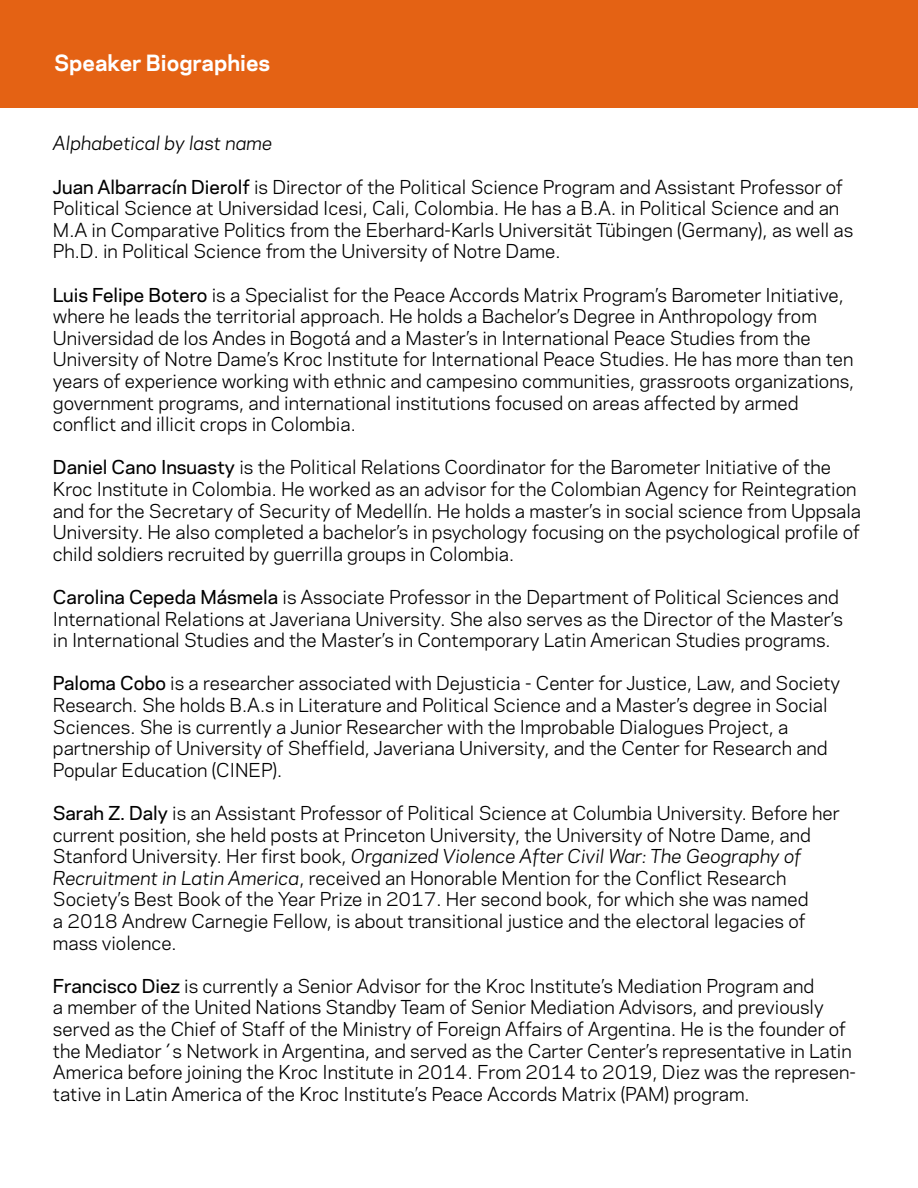
<style>
.page{position:relative;width:918px;height:1188px;background:#fff}
.page>*{position:absolute;margin:0;border:0;box-sizing:border-box;transform-origin:0 0}
.t1{font:700 21px "Galaxie Polaris";color:#fff}
.t2{font:18px/21.6px "Galaxie Polaris";color:#000}
.t3{font:italic 18px "Galaxie Polaris";color:#000}
.s1{font-weight:500}
.s2{font-style:italic}
</style>
<div class="page">
<div style="left:0;top:0;width:918px;height:108px;background:#e46214"></div>
<p class="t1" style="left:54px;top:47px;width:218px">Speaker Biographies</p>
<p class="t3" style="left:53px;top:130px;width:221px">Alphabetical by last name</p>
<p class="t2" style="left:53px;top:175px;width:802px"><span class="s1">Juan Albarracín Dierolf</span> is Director of the Political Science Program and Assistant Professor of Political Science at Universidad Icesi, Cali, Colombia. He has a B.A. in Political Science and an M.A in Comparative Politics from the Eberhard-Karls Universität Tübingen (Germany), as well as Ph.D. in Political Science from the University of Notre Dame.</p>
<p class="t2" style="left:53px;top:283px;width:803px"><span class="s1">Luis Felipe Botero</span> is a Specialist for the Peace Accords Matrix Program’s Barometer Initiative, where he leads the territorial approach. He holds a Bachelor’s Degree in Anthropology from Universidad de los Andes in Bogotá and a Master’s in International Peace Studies from the University of Notre Dame’s Kroc Institute for International Peace Studies. He has more than ten years of experience working with ethnic and campesino communities, grassroots organizations, government programs, and international institutions focused on areas affected by armed conflict and illicit crops in Colombia.</p>
<p class="t2" style="left:53px;top:456px;width:810px"><span class="s1">Daniel Cano Insuasty</span> is the Political Relations Coordinator for the Barometer Initiative of the Kroc Institute in Colombia. He worked as an advisor for the Colombian Agency for Reintegration and for the Secretary of Security of Medellín. He holds a master’s in social science from Uppsala University. He also completed a bachelor’s in psychology focusing on the psychological profile of child soldiers recruited by guerrilla groups in Colombia.</p>
<p class="t2" style="left:53px;top:585px;width:792px"><span class="s1">Carolina Cepeda Másmela</span> is Associate Professor in the Department of Political Sciences and<br>International Relations at Javeriana University. She also serves as the Director of the Master’s in International Studies and the Master’s in Contemporary Latin American Studies programs.</p>
<p class="t2" style="left:53px;top:672px;width:789px"><span class="s1">Paloma Cobo</span> is a researcher associated with Dejusticia - Center for Justice, Law, and Society Research. She holds B.A.s in Literature and Political Science and a Master’s degree in Social Sciences. She is currently a Junior Researcher with the Improbable Dialogues Project, a partnership of University of Sheffield, Javeriana University, and the Center for Research and Popular Education (CINEP).</p>
<p class="t2" style="left:53px;top:801px;width:788px"><span class="s1">Sarah Z. Daly</span> is an Assistant Professor of Political Science at Columbia University. Before her current position, she held posts at Princeton University, the University of Notre Dame, and Stanford University. Her first book, <span class="s2">Organized Violence After Civil War: The Geography of Recruitment in Latin America</span>, received an Honorable Mention for the Conflict Research Society’s Best Book of the Year Prize in 2017. Her second book, for which she was named<br>a 2018 Andrew Carnegie Fellow, is about transitional justice and the electoral legacies of mass violence.</p>
<p class="t2" style="left:53px;top:974px;width:804px"><span class="s1">Francisco Diez</span> is currently a Senior Advisor for the Kroc Institute’s Mediation Program and<br>a member of the United Nations Standby Team of Senior Mediation Advisors, and previously served as the Chief of Staff of the Ministry of Foreign Affairs of Argentina. He is the founder of the Mediator´s Network in Argentina, and served as the Carter Center’s representative in Latin America before joining the Kroc Institute in 2014. From 2014 to 2019, Diez was the represen&shy;tative in Latin America of the Kroc Institute’s Peace Accords Matrix (PAM) program.</p>
</div>
